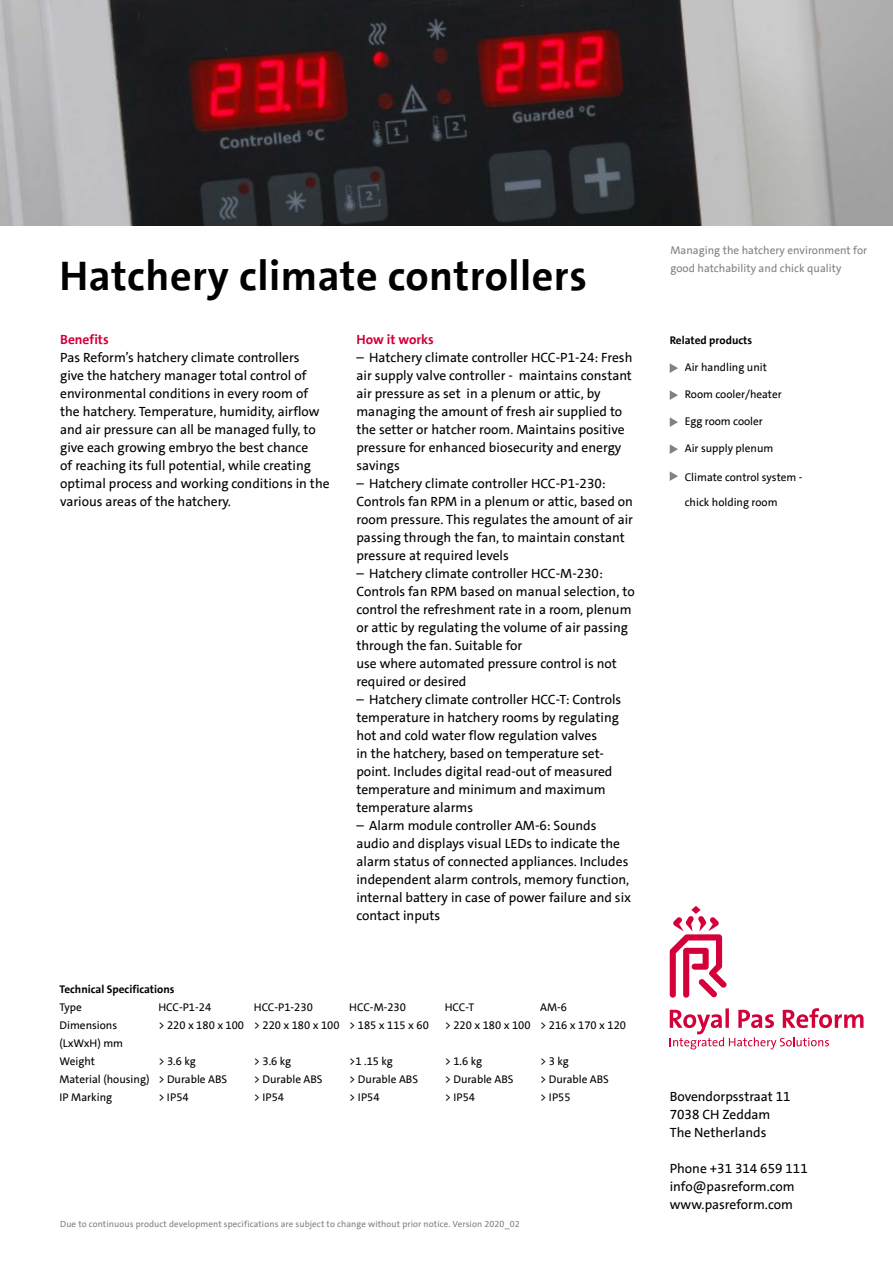
<style>
.page{position:relative;width:893px;height:1263px;background:#fff}
.page>*{position:absolute;margin:0;border:0;box-sizing:border-box;transform-origin:0 0}
.t1{font:700 42px "The Sans LT";letter-spacing:.01em;color:#000}
.t2{font:13.5px/18px "The Sans LT";color:#000}
.t3{font:700 13.5px "The Sans LT";color:#d30039}
.t4{font:11.25px/18px "The Sans LT";color:#000}
.t5{font:11.25px/18px "The Sans LT";letter-spacing:.005em;color:#818084}
.t6{font:700 11.25px "The Sans LT";color:#000}
.t7{font:9px "The Sans LT";letter-spacing:.01em;color:#818084}
</style>
<div class="page">
<svg style="left:670px;top:906px;width:193px;height:143px"></svg>
<img style="left:0;top:0;width:893px;height:225px">
<svg style="left:670px;top:363px;width:8px;height:10px"></svg>
<svg style="left:670px;top:390px;width:8px;height:10px"></svg>
<svg style="left:670px;top:417px;width:8px;height:10px"></svg>
<svg style="left:670px;top:444px;width:8px;height:10px"></svg>
<svg style="left:670px;top:471px;width:8px;height:10px"></svg>
<h1 class="t1" style="left:60px;top:249px;width:529px">Hatchery climate controllers</h1>
<p class="t3" style="left:60px;top:331px;width:50px">Benefits</p>
<p class="t2" style="left:60px;top:349px;width:271px">Pas Reform’s hatchery climate controllers<br>give the hatchery manager total control of environmental conditions in every room of the hatchery. Temperature, humidity, airflow and air pressure can all be managed fully, to give each growing embryo the best chance<br>of reaching its full potential, while creating optimal process and working conditions in the various areas of the hatchery.</p>
<p class="t3" style="left:356px;top:331px;width:79px">How it works</p>
<p class="t2" style="left:356px;top:349px;width:278px">– Hatchery climate controller HCC-P1-24: Fresh air supply valve controller - maintains constant air pressure as set in a plenum or attic, by managing the amount of fresh air supplied to the setter or hatcher room. Maintains positive pressure for enhanced biosecurity and energy savings</p>
<p class="t2" style="left:356px;top:475px;width:278px">– Hatchery climate controller HCC-P1-230:<br>Controls fan RPM in a plenum or attic, based on room pressure. This regulates the amount of air passing through the fan, to maintain constant pressure at required levels</p>
<p class="t2" style="left:356px;top:565px;width:280px">– Hatchery climate controller HCC-M-230:<br>Controls fan RPM based on manual selection, to control the refreshment rate in a room, plenum or attic by regulating the volume of air passing through the fan. Suitable for<br>use where automated pressure control is not required or desired</p>
<p class="t2" style="left:356px;top:691px;width:266px">– Hatchery climate controller HCC-T: Controls temperature in hatchery rooms by regulating hot and cold water flow regulation valves<br>in the hatchery, based on temperature set&shy;point. Includes digital read-out of measured temperature and minimum and maximum temperature alarms</p>
<p class="t2" style="left:356px;top:817px;width:276px">– Alarm module controller AM-6: Sounds audio and displays visual LEDs to indicate the alarm status of connected appliances. Includes independent alarm controls, memory function, internal battery in case of power failure and six contact inputs</p>
<p class="t6" style="left:60px;top:981px;width:116px">Technical Specifications</p>
<p class="t4" style="left:60px;top:998px;width:24px">Type</p>
<p class="t4" style="left:158px;top:998px;width:54px">HCC-P1-24</p>
<p class="t4" style="left:254px;top:998px;width:61px">HCC-P1-230</p>
<p class="t4" style="left:349px;top:998px;width:58px">HCC-M-230</p>
<p class="t4" style="left:445px;top:998px;width:31px">HCC-T</p>
<p class="t4" style="left:540px;top:998px;width:28px">AM-6</p>
<p class="t4" style="left:60px;top:1016px;width:65px">Dimensions (LxWxH) mm</p>
<p class="t4" style="left:158px;top:1016px;width:272px">&gt; 220 x 180 x 100 &gt; 220 x 180 x 100 &gt; 185 x 115 x 60</p>
<p class="t4" style="left:445px;top:1016px;width:183px">&gt; 220 x 180 x 100 &gt; 216 x 170 x 120</p>
<p class="t4" style="left:60px;top:1052px;width:37px">Weight</p>
<p class="t4" style="left:158px;top:1052px;width:39px">&gt; 3.6 kg</p>
<p class="t4" style="left:254px;top:1052px;width:39px">&gt; 3.6 kg</p>
<p class="t4" style="left:349px;top:1052px;width:45px">&gt;1 .15 kg</p>
<p class="t4" style="left:445px;top:1052px;width:39px">&gt; 1.6 kg</p>
<p class="t4" style="left:540px;top:1052px;width:30px">&gt; 3 kg</p>
<p class="t4" style="left:59px;top:1070px;width:169px">Material (housing) &gt; Durable ABS</p>
<p class="t4" style="left:254px;top:1070px;width:70px">&gt; Durable ABS</p>
<p class="t4" style="left:349px;top:1070px;width:70px">&gt; Durable ABS</p>
<p class="t4" style="left:445px;top:1070px;width:70px">&gt; Durable ABS</p>
<p class="t4" style="left:540px;top:1070px;width:70px">&gt; Durable ABS</p>
<p class="t4" style="left:59px;top:1088px;width:54px">IP Marking</p>
<p class="t4" style="left:158px;top:1088px;width:32px">&gt; IP54</p>
<p class="t4" style="left:254px;top:1088px;width:32px">&gt; IP54</p>
<p class="t4" style="left:349px;top:1088px;width:32px">&gt; IP54</p>
<p class="t4" style="left:445px;top:1088px;width:32px">&gt; IP54</p>
<p class="t4" style="left:540px;top:1088px;width:32px">&gt; IP55</p>
<p class="t7" style="left:60px;top:1218px;width:461px">Due to continuous product development specifications are subject to change without prior notice. Version 2020_02</p>
<p class="t5" style="left:670px;top:242px;width:198px">Managing the hatchery environment for good hatchability and chick quality</p>
<p class="t6" style="left:670px;top:333px;width:84px">Related products</p>
<p class="t4" style="left:685px;top:359px;width:84px">Air handling unit</p>
<p class="t4" style="left:685px;top:386px;width:99px">Room cooler/heater</p>
<p class="t4" style="left:685px;top:413px;width:80px">Egg room cooler</p>
<p class="t4" style="left:685px;top:440px;width:90px">Air supply plenum</p>
<p class="t4" style="left:685px;top:468px;width:119px">Climate control system -</p>
<p class="t4" style="left:685px;top:494px;width:94px">chick holding room</p>
<p class="t2" style="left:670px;top:1087px;width:122px">Bovendorpsstraat 11<br>7038 CH Zeddam<br>The Netherlands</p>
<p class="t2" style="left:670px;top:1159px;width:140px">Phone +31 314 659 111 info@pasreform.com www.pasreform.com</p>
</div>
